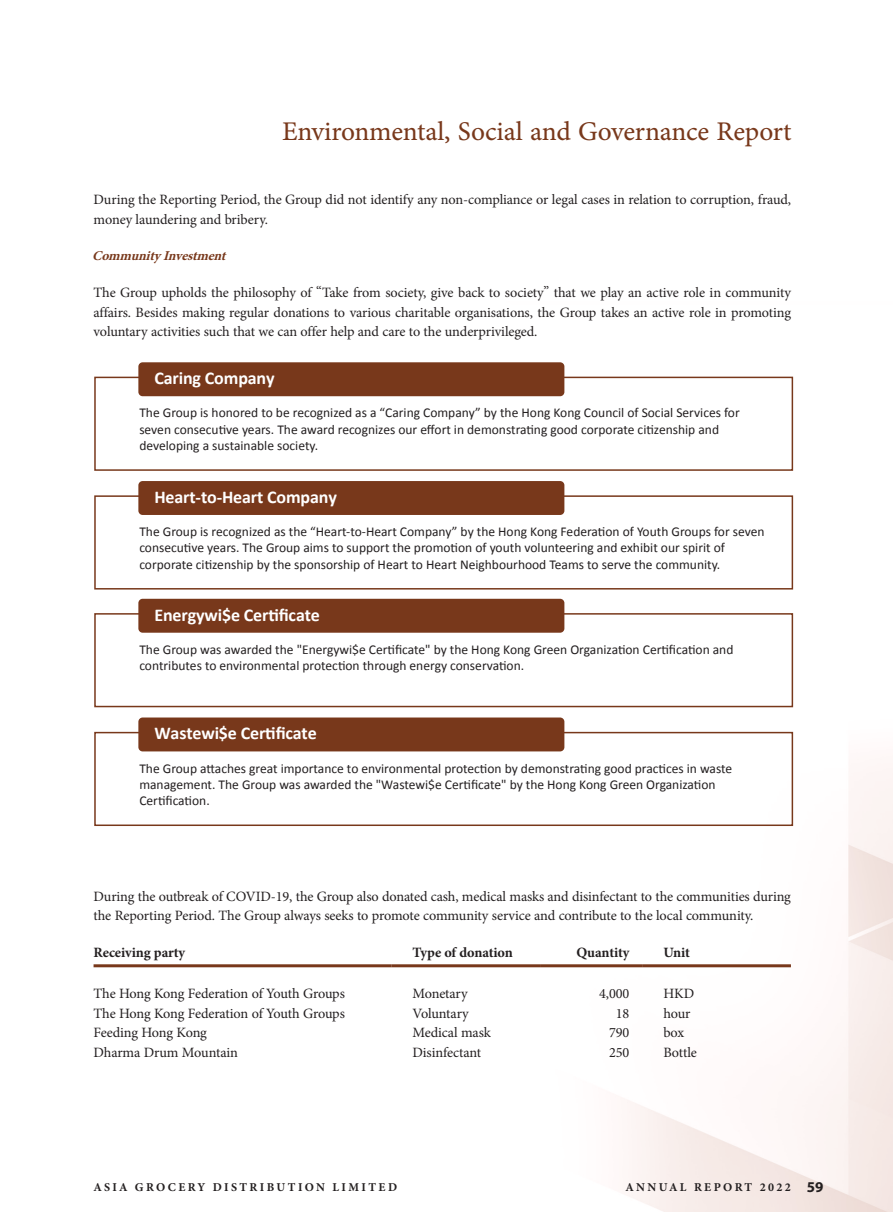
<style>
.page{position:relative;width:893px;height:1212px;background:#fff}
.page>*{position:absolute;margin:0;border:0;box-sizing:border-box;transform-origin:0 0}
.t1{font:27px "Minion Pro Capt";letter-spacing:-.01em;color:#78381b}
.t2{font:700 18px "Calibri";letter-spacing:-.01em;color:#fff}
.t3{font:700 15px "Myriad Pro";color:#231f20}
.t4{font:14.25px/19.6px "Minion Pro";letter-spacing:-.01em;color:#231f20}
.t5{font:700 14.25px "Minion Pro";letter-spacing:-.01em;color:#231f20}
.t6{font:13.5px/16.2px "Calibri";color:#231f20}
.t7{font:italic 700 13.5px "Minion Pro";color:#78381b}
.t8{font:700 12px "Minion Pro";letter-spacing:.2em;color:#231f20}
</style>
<div class="page">
<img style="left:93px;top:362px;width:800px;height:850px">
<div style="left:94px;top:377px;width:699px;height:94px;border:2px solid #78381b"></div>
<div style="left:138px;top:362px;width:426px;height:34px;background:#78381b;border-radius:4px"></div>
<div style="left:94px;top:613px;width:699px;height:94px;border:2px solid #78381b"></div>
<div style="left:138px;top:599px;width:426px;height:34px;background:#78381b;border-radius:4px"></div>
<div style="left:94px;top:732px;width:699px;height:94px;border:2px solid #78381b"></div>
<div style="left:138px;top:717px;width:426px;height:34px;background:#78381b;border-radius:4px"></div>
<div style="left:94px;top:495px;width:699px;height:94px;border:2px solid #78381b"></div>
<div style="left:138px;top:481px;width:426px;height:34px;background:#78381b;border-radius:4px"></div>
<hr style="left:94px;top:964px;width:297px;height:3px;background:#78381b">
<hr style="left:391px;top:964px;width:149px;height:3px;background:#78381b">
<hr style="left:540px;top:964px;width:102px;height:3px;background:#78381b">
<hr style="left:642px;top:964px;width:149px;height:3px;background:#78381b">
<h1 class="t1" style="left:282px;top:113px;width:511px">Environmental, Social and Governance Report</h1>
<p class="t4" style="left:94px;top:190px;width:699px">During the Reporting Period, the Group did not identify any non-compliance or legal cases in relation to corruption, fraud, money laundering and bribery.</p>
<p class="t7" style="left:92px;top:246px;width:140px">CommunityInvestment</p>
<p class="t4" style="left:94px;top:283px;width:699px;text-align:justify">The Group upholds the philosophy of “Take from society, give back to society” that we play an active role in community affairs. Besides making regular donations to various charitable organisations, the Group takes an active role in promoting voluntary activities such that we can offer help and care to the underprivileged.</p>
<h2 class="t2" style="left:154px;top:366px;width:122px">Caring Company</h2>
<p class="t6" style="left:139px;top:404px;width:602px">The Group is honored to be recognized as a “Caring Company” by the Hong Kong Council of Social Services for seven consecutive years. The award recognizes our effort in demonstrating good corporate citizenship and developing a sustainable society.</p>
<h2 class="t2" style="left:154px;top:484px;width:184px">Heart-to-Heart Company</h2>
<p class="t6" style="left:139px;top:523px;width:627px">The Group is recognized as the “Heart-to-Heart Company” by the Hong Kong Federation of Youth Groups for seven consecutive years. The Group aims to support the promotion of youth volunteering and exhibit our spirit of corporate citizenship by the sponsorship of Heart to Heart Neighbourhood Teams to serve the community.</p>
<h2 class="t2" style="left:154px;top:602px;width:167px">Energywi$e Certificate</h2>
<p class="t6" style="left:139px;top:641px;width:596px">The Group was awarded the "Energywi$e Certificate" by the Hong Kong Green Organization Certification and contributes to environmental protection through energy conservation.</p>
<h2 class="t2" style="left:154px;top:721px;width:164px">Wastewi$e Certificate</h2>
<p class="t6" style="left:139px;top:759px;width:594px">The Group attaches great importance to environmental protection by demonstrating good practices in waste management. The Group was awarded the "Wastewi$e Certificate" by the Hong Kong Green Organization<br>Certification.</p>
<p class="t4" style="left:94px;top:886px;width:699px">During the outbreak of COVID-19, the Group also donated cash, medical masks and disinfectant to the communities during the Reporting Period. The Group always seeks to promote community service and contribute to the local community.</p>
<p class="t5" style="left:94px;top:942px;width:93px">Receiving party</p>
<p class="t5" style="left:412px;top:942px;width:102px">Type of donation</p>
<p class="t5" style="left:576px;top:942px;width:54px">Quantity</p>
<p class="t5" style="left:663px;top:942px;width:28px">Unit</p>
<p class="t4" style="left:94px;top:983px;width:253px">The Hong Kong Federation of Youth Groups</p>
<p class="t4" style="left:412px;top:983px;width:57px">Monetary</p>
<p class="t4" style="left:599px;top:983px;width:32px">4,000</p>
<p class="t4" style="left:663px;top:983px;width:32px">HKD</p>
<p class="t4" style="left:94px;top:1003px;width:253px">The Hong Kong Federation of Youth Groups</p>
<p class="t4" style="left:412px;top:1003px;width:58px">Voluntary</p>
<p class="t4" style="left:616px;top:1003px;width:15px">18</p>
<p class="t4" style="left:663px;top:1003px;width:29px">hour</p>
<p class="t4" style="left:94px;top:1023px;width:115px">Feeding Hong Kong</p>
<p class="t4" style="left:412px;top:1023px;width:80px">Medical mask</p>
<p class="t4" style="left:609px;top:1023px;width:22px">790</p>
<p class="t4" style="left:663px;top:1023px;width:22px">box</p>
<p class="t4" style="left:94px;top:1042px;width:146px">Dharma Drum Mountain</p>
<p class="t4" style="left:412px;top:1042px;width:70px">Disinfectant</p>
<p class="t4" style="left:609px;top:1042px;width:22px">250</p>
<p class="t4" style="left:663px;top:1042px;width:35px">Bottle</p>
<p class="t8" style="left:94px;top:1179px;width:305px">ASIA GROCERY DISTRIBUTION LIMITED</p>
<p class="t8" style="left:625px;top:1179px;width:167px">ANNUAL REPORT 2022</p>
<p class="t3" style="left:807px;top:1177px;width:18px">59</p>
</div>
